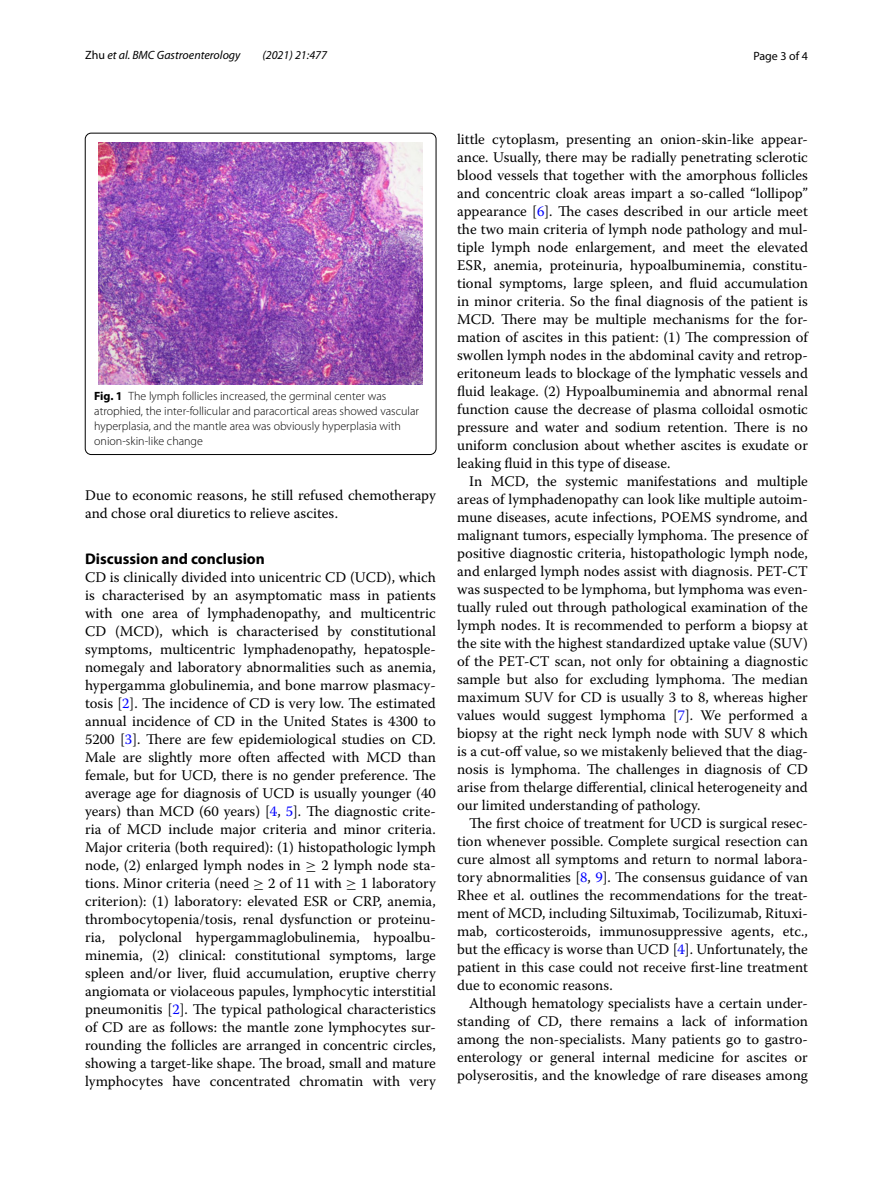
<style>
.page{position:relative;width:893px;height:1187px;background:#fff}
.page>*{position:absolute;margin:0;border:0;box-sizing:border-box;transform-origin:0 0}
.t1{font:700 15.45px "Myriad Pro";color:#000}
.t2{font:14.7px/18px "Warnock Pro";color:#000;text-align:justify}
.t3{font:300 12px/15px "Myriad Pro";color:#000}
.t4{font:italic 12px "Myriad Pro";color:#000}
.t5{font:12px "Myriad Pro";color:#000}
.s1{font-style:normal}
.s2{font-weight:700}
.s3{color:#00f}
.s4{font-family:"MTSY"}
</style>
<div class="page">
<img style="left:99px;top:142px;width:323px;height:242px">
<div style="left:85px;top:133px;width:351px;height:321px;border:1px solid #000;border-radius:6px"></div>
<p class="t4" style="left:85px;top:48px;width:157px"><span class="s1">Zhu</span> et al. BMC Gastroenterology</p>
<p class="t4" style="left:262px;top:48px;width:66px">(2021) 21:477</p>
<p class="t5" style="left:753px;top:48px;width:56px">Page 3 of 4</p>
<p class="t3" style="left:94px;top:388px;width:326px"><span class="s2">Fig. 1</span> The lymph follicles increased, the germinal center was atrophied, the inter-follicular and paracortical areas showed vascular hyperplasia, and the mantle area was obviously hyperplasia with onion-skin-like change</p>
<p class="t2" style="left:85px;top:486px;width:352px">Due to economic reasons, he still refused chemotherapy and chose oral diuretics to relieve ascites.</p>
<p class="t1" style="left:85px;top:548px;width:181px">Discussion and conclusion</p>
<p class="t2" style="left:85px;top:567px;width:352px">CD is clinically divided into unicentric CD (UCD), which is characterised by an asymptomatic mass in patients with one area of lymphadenopathy, and multicentric CD (MCD), which is characterised by constitutional symptoms, multicentric lymphadenopathy, hepatosple&shy;nomegaly and laboratory abnormalities such as anemia, hypergamma globulinemia, and bone marrow plasmacy&shy;tosis [<span class="s3">2</span>]. The incidence of CD is very low. The estimated annual incidence of CD in the United States is 4300 to 5200 [<span class="s3">3</span>]. There are few epidemiological studies on CD.<br>Male are slightly more often affected with MCD than female, but for UCD, there is no gender preference. The average age for diagnosis of UCD is usually younger (40 years) than MCD (60 years) [<span class="s3">4</span>, <span class="s3">5</span>]. The diagnostic crite&shy;ria of MCD include major criteria and minor criteria.<br>Major criteria (both required): (1) histopathologic lymph node, (2) enlarged lymph nodes in <span class="s4">≥</span> 2 lymph node sta&shy;tions. Minor criteria (need <span class="s4">≥</span> 2 of 11 with <span class="s4">≥</span> 1 laboratory criterion): (1) laboratory: elevated ESR or CRP, anemia, thrombocytopenia/tosis, renal dysfunction or proteinu&shy;ria, polyclonal hypergammaglobulinemia, hypoalbu&shy;minemia, (2) clinical: constitutional symptoms, large spleen and/or liver, fluid accumulation, eruptive cherry angiomata or violaceous papules, lymphocytic interstitial pneumonitis [<span class="s3">2</span>]. The typical pathological characteristics of CD are as follows: the mantle zone lymphocytes sur&shy;rounding the follicles are arranged in concentric circles, showing a target-like shape. The broad, small and mature lymphocytes have concentrated chromatin with very</p>
<p class="t2" style="left:457px;top:130px;width:352px">little cytoplasm, presenting an onion-skin-like appear&shy;ance. Usually, there may be radially penetrating sclerotic blood vessels that together with the amorphous follicles and concentric cloak areas impart a so-called “lollipop” appearance [<span class="s3">6</span>]. The cases described in our article meet the two main criteria of lymph node pathology and mul&shy;tiple lymph node enlargement, and meet the elevated ESR, anemia, proteinuria, hypoalbuminemia, constitu&shy;tional symptoms, large spleen, and fluid accumulation in minor criteria. So the final diagnosis of the patient is MCD. There may be multiple mechanisms for the for&shy;mation of ascites in this patient: (1) The compression of swollen lymph nodes in the abdominal cavity and retrop&shy;eritoneum leads to blockage of the lymphatic vessels and fluid leakage. (2) Hypoalbuminemia and abnormal renal function cause the decrease of plasma colloidal osmotic pressure and water and sodium retention. There is no uniform conclusion about whether ascites is exudate or leaking fluid in this type of disease.</p>
<p class="t2" style="left:457px;top:472px;width:352px;text-indent:12px">In MCD, the systemic manifestations and multiple areas of lymphadenopathy can look like multiple autoim&shy;mune diseases, acute infections, POEMS syndrome, and malignant tumors, especially lymphoma. The presence of positive diagnostic criteria, histopathologic lymph node, and enlarged lymph nodes assist with diagnosis. PET-CT was suspected to be lymphoma, but lymphoma was even&shy;tually ruled out through pathological examination of the lymph nodes. It is recommended to perform a biopsy at the site with the highest standardized uptake value (SUV) of the PET-CT scan, not only for obtaining a diagnostic sample but also for excluding lymphoma. The median maximum SUV for CD is usually 3 to 8, whereas higher values would suggest lymphoma [<span class="s3">7</span>]. We performed a biopsy at the right neck lymph node with SUV 8 which is a cut-off value, so we mistakenly believed that the diag&shy;nosis is lymphoma. The challenges in diagnosis of CD arise from thelarge differential, clinical heterogeneity and our limited understanding of pathology.</p>
<p class="t2" style="left:457px;top:814px;width:352px;text-indent:12px">The first choice of treatment for UCD is surgical resec&shy;tion whenever possible. Complete surgical resection can cure almost all symptoms and return to normal labora&shy;tory abnormalities [<span class="s3">8</span>, <span class="s3">9</span>]. The consensus guidance of van Rhee et al. outlines the recommendations for the treat&shy;ment of MCD, including Siltuximab, Tocilizumab, Rituxi&shy;mab, corticosteroids, immunosuppressive agents, etc., but the efficacy is worse than UCD [<span class="s3">4</span>]. Unfortunately, the patient in this case could not receive first-line treatment due to economic reasons.</p>
<p class="t2" style="left:457px;top:994px;width:352px;text-indent:12px">Although hematology specialists have a certain under&shy;standing of CD, there remains a lack of information among the non-specialists. Many patients go to gastro&shy;enterology or general internal medicine for ascites or polyserositis, and the knowledge of rare diseases among</p>
</div>
